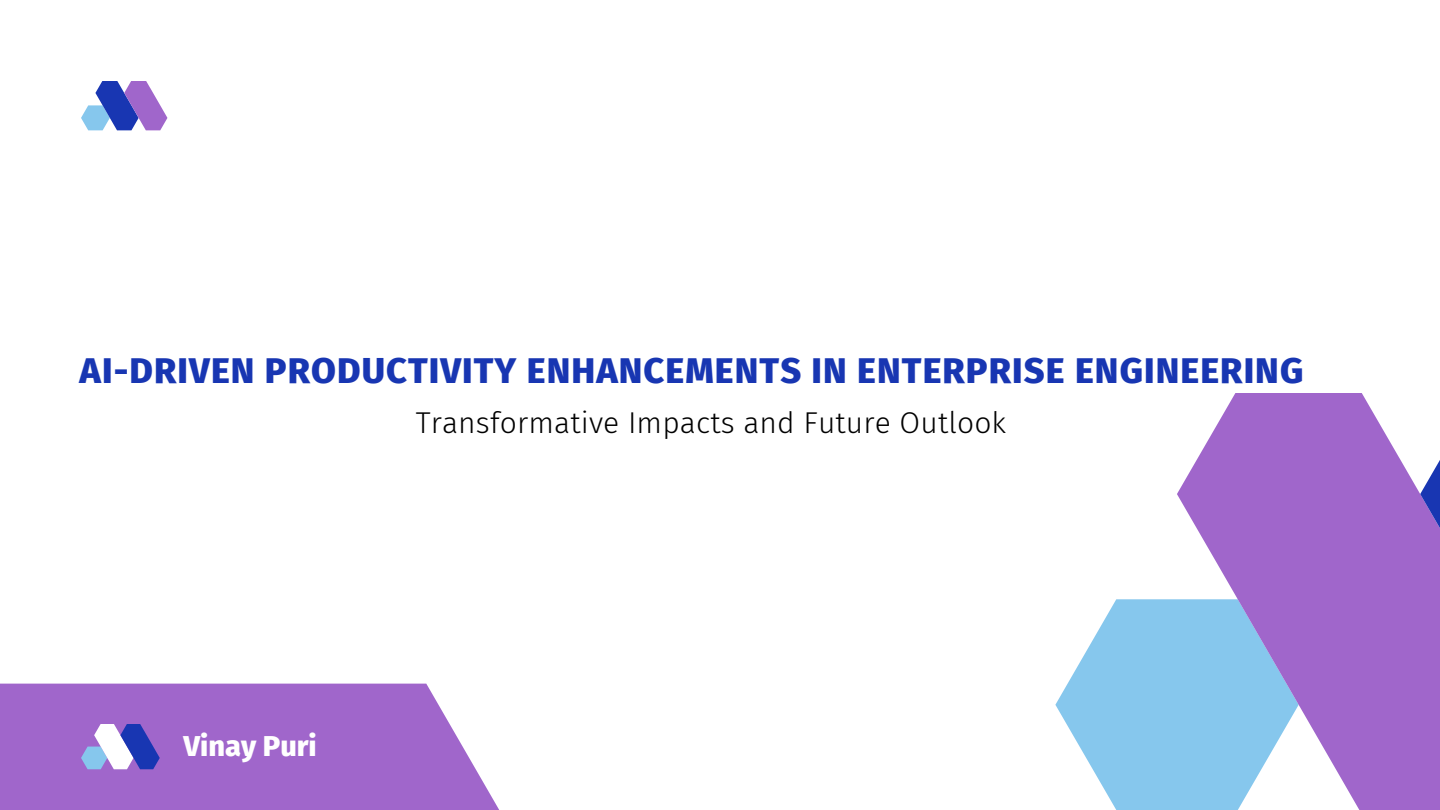
<style>
.page{position:relative;width:1440px;height:810px;background:#fff}
.page>*{position:absolute;margin:0;border:0;box-sizing:border-box;transform-origin:0 0}
.t1{font:800 36px "Fira Sans";letter-spacing:.03em;color:#1836b2}
.t2{font:300 30px "Fira Sans";letter-spacing:.005em;color:#000}
.t3{font:800 29px "Fira Sans";color:#fff}
</style>
<div class="page">
<div style="left:0;top:684px;width:499px;height:126px;background:#a066cb"></div>
<svg style="left:81px;top:724px;width:79px;height:45px"></svg>
<svg style="left:1055px;top:599px;width:122px;height:211px;fill:#86c7ed"></svg>
<svg style="left:1177px;top:393px;width:243px;height:417px;fill:#a066cb"></svg>
<svg style="left:1420px;top:460px;width:20px;height:350px;background:#9768cb"></svg>
<svg style="left:81px;top:81px;width:86px;height:49px"></svg>
<h1 class="t1" style="left:80px;top:350px;width:1225px">AI-DRIVEN PRODUCTIVITY ENHANCEMENTS IN ENTERPRISE ENGINEERING</h1>
<p class="t2" style="left:416px;top:405px;width:592px">Transformative Impacts and Future Outlook</p>
<p class="t3" style="left:184px;top:729px;width:135px">Vinay Puri</p>
</div>
